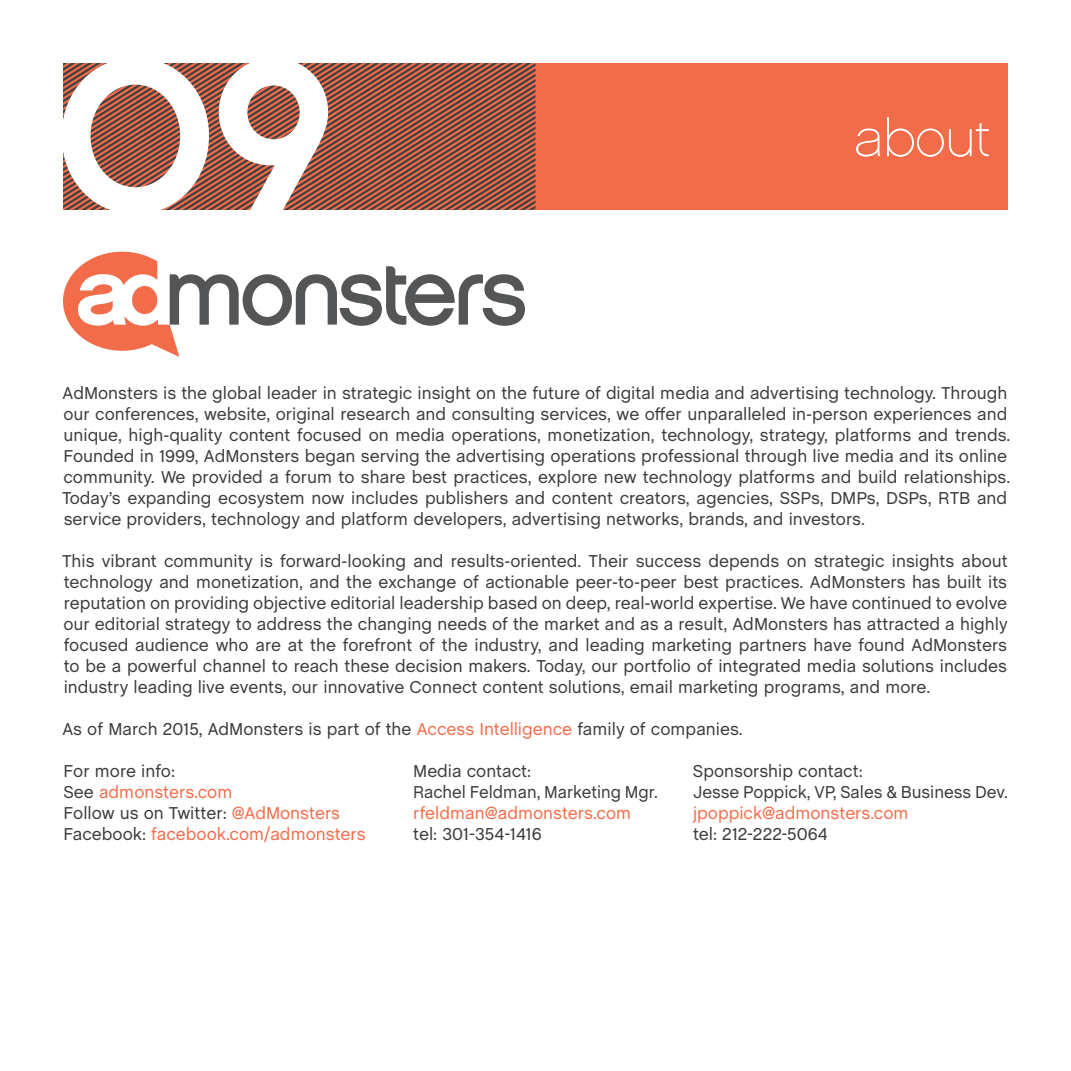
<style>
.page{position:relative;width:1071px;height:1071px;background:#fff}
.page>*{position:absolute;margin:0;border:0;box-sizing:border-box;transform-origin:0 0}
.t1{font:217px "Chalet New York Nineteen Seventy";color:#fff}
.t2{font:52.5px "Chalet Paris Nineteen Sixty";color:#fff}
.t3{font:17.5px/21px "Chalet";color:#3a3b3c}
.t4{font:17.5px/21px "Chalet";color:#f36c4a}
.s1{color:#f36c4a}
.s2{color:#3a3b3c}
</style>
<div class="page">
<div style="left:63px;top:63px;width:945px;height:147px;background:#f36c4a"></div>
<svg style="left:63px;top:63px;width:473px;height:147px"></svg>
<svg style="left:63px;top:252px;width:462px;height:105px"></svg>
<h1 class="t1" style="left:54px;top:4px;width:283px">09</h1>
<h2 class="t2" style="left:854px;top:108px;width:137px">about</h2>
<p class="t3" style="left:62px;top:383px;width:950px">AdMonsters is the global leader in strategic insight on the future of digital media and advertising technology. Through our conferences, website, original research and consulting services, we offer unparalleled in-person experiences and unique, high-quality content focused on media operations, monetization, technology, strategy, platforms and trends.<br>Founded in 1999, AdMonsters began serving the advertising operations professional through live media and its online community. We provided a forum to share best practices, explore new technology platforms and build relationships.<br>Today’s expanding ecosystem now includes publishers and content creators, agencies, SSPs, DMPs, DSPs, RTB and service providers, technology and platform developers, advertising networks, brands, and investors.</p>
<p class="t3" style="left:62px;top:551px;width:947px;text-align:justify">This vibrant community is forward-looking and results-oriented. Their success depends on strategic insights about technology and monetization, and the exchange of actionable peer-to-peer best practices. AdMonsters has built its reputation on providing objective editorial leadership based on deep, real-world expertise. We have continued to evolve our editorial strategy to address the changing needs of the market and as a result, AdMonsters has attracted a highly focused audience who are at the forefront of the industry, and leading marketing partners have found AdMonsters to be a powerful channel to reach these decision makers. Today, our portfolio of integrated media solutions includes industry leading live events, our innovative Connect content solutions, email marketing programs, and more.</p>
<p class="t3" style="left:63px;top:719px;width:682px">As of March 2015, AdMonsters is part of the <span class="s1">Access Intelligence</span> family of companies.</p>
<p class="t4" style="left:63px;top:761px;width:304px"><span class="s2">For more info:<br>See</span> admonsters.com<br><span class="s2">Follow us on Twitter:</span> @AdMonsters<br><span class="s2">Facebook:</span> facebook.com/admonsters</p>
<p class="t3" style="left:693px;top:761px;width:317px">Sponsorship contact:<br>Jesse Poppick, VP, Sales &amp; Business Dev.</p>
<p class="t3" style="left:413px;top:761px;width:246px">Media contact:<br>Rachel Feldman, Marketing Mgr.</p>
<p class="t4" style="left:413px;top:803px;width:220px">rfeldman@admonsters.com</p>
<p class="t3" style="left:413px;top:824px;width:130px">tel: 301-354-1416</p>
<p class="t4" style="left:693px;top:803px;width:217px">jpoppick@admonsters.com</p>
<p class="t3" style="left:693px;top:824px;width:136px">tel: 212-222-5064</p>
</div>
